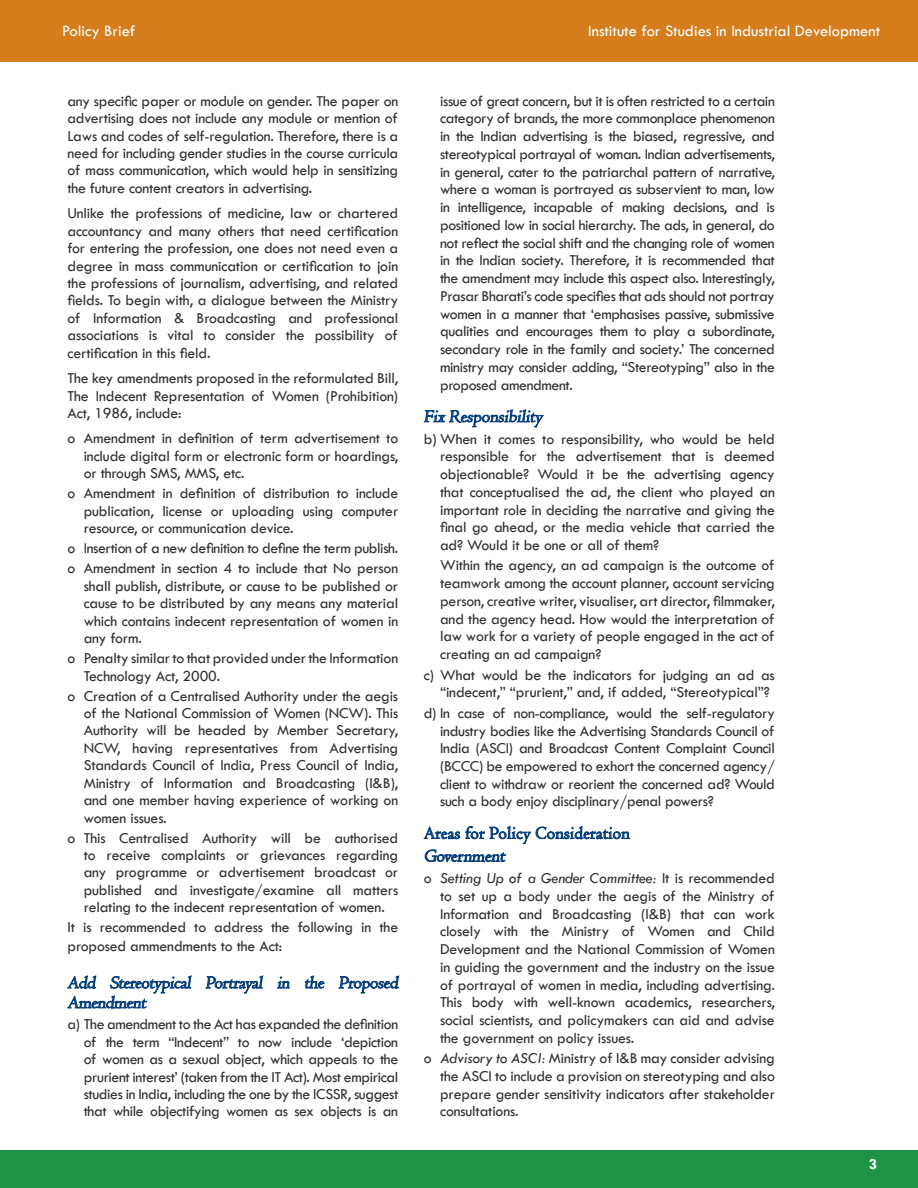
<style>
.page{position:relative;width:918px;height:1188px;background:#fff}
.page>*{position:absolute;margin:0;border:0;box-sizing:border-box;transform-origin:0 0}
.Hd2{font:18px/20px "Centaur";color:#053f7c}
.Hd1{font:18px "Centaur";letter-spacing:.01em;color:#053f7c}
.t1{font:16.5px "Tw Cen";color:#fff}
.NL_list{font:15.75px/17.7px "Tw Cen";letter-spacing:-.01em;color:#312f30;text-align:justify}
.NLpara{font:15.75px/17.4px "Tw Cen";letter-spacing:-.01em;color:#312f30;text-align:justify}
.NLHd1{font:700 15.75px "Tw Cen";color:#fff}
.s1{font-style:italic}
</style>
<div class="page">
<div style="left:0;top:1150px;width:918px;height:38px;background:#1e9245"></div>
<div style="left:0;top:0;width:918px;height:61px;background:#d57c1c"></div>
<svg style="left:206px;top:975px;width:57px;height:19px"></svg>
<svg style="left:277px;top:976px;width:13px;height:13px"></svg>
<svg style="left:305px;top:975px;width:20px;height:14px"></svg>
<svg style="left:339px;top:975px;width:60px;height:19px"></svg>
<svg style="left:67px;top:975px;width:125px;height:34px"></svg>
<svg style="left:424px;top:409px;width:120px;height:18px"></svg>
<svg style="left:424px;top:826px;width:206px;height:37px"></svg>
<p class="t1" style="left:62px;top:21px;width:75px">Policy Brief</p>
<p class="t1" style="left:588px;top:21px;width:294px">Institute for Studies in Industrial Development</p>
<p class="NLpara" style="left:68px;top:92px;width:332px">any specific paper or module on gender. The paper on advertising does not include any module or mention of Laws and codes of self-regulation. Therefore, there is a need for including gender studies in the course curricula of mass communication, which would help in sensitizing the future content creators in advertising.</p>
<p class="NLpara" style="left:68px;top:205px;width:332px">Unlike the professions of medicine, law or chartered accountancy and many others that need certification for entering the profession, one does not need even a degree in mass communication or certification to join the professions of journalism, advertising, and related fields. To begin with, a dialogue between the Ministry of Information &amp; Broadcasting and professional associations is vital to consider the possibility of certification in this field.</p>
<p class="NLpara" style="left:68px;top:369px;width:332px">The key amendments proposed in the reformulated Bill, The Indecent Representation of Women (Prohibition)<br>Act, 1986, include:</p>
<p class="NL_list" style="left:84px;top:430px;width:316px;text-indent:-16px">o Amendment in definition of term advertisement to include digital form or electronic form or hoardings, or through SMS, MMS, etc.</p>
<p class="NL_list" style="left:84px;top:485px;width:316px;text-indent:-16px">o Amendment in definition of distribution to include publication, license or uploading using computer resource, or communication device.</p>
<p class="NL_list" style="left:68px;top:539px;width:332px">o Insertion of a new definition to define the term publish.</p>
<p class="NL_list" style="left:84px;top:560px;width:316px;text-indent:-16px">o Amendment in section 4 to include that No person shall publish, distribute, or cause to be published or cause to be distributed by any means any material which contains indecent representation of women in any form.</p>
<p class="NL_list" style="left:84px;top:649px;width:316px;text-indent:-16px">o Penalty similar to that provided under the Information<br>Technology Act, 2000.</p>
<p class="NL_list" style="left:84px;top:687px;width:316px;text-indent:-16px">o Creation of a Centralised Authority under the aegis of the National Commission of Women (NCW). This Authority will be headed by Member Secretary, NCW, having representatives from Advertising Standards Council of India, Press Council of India, Ministry of Information and Broadcasting (I&amp;B), and one member having experience of working on women issues.</p>
<p class="NL_list" style="left:84px;top:829px;width:316px;text-indent:-16px">o This Centralised Authority will be authorised to receive complaints or grievances regarding any programme or advertisement broadcast or published and investigate/examine all matters relating to the indecent representation of women.</p>
<p class="NLpara" style="left:68px;top:918px;width:332px;line-height:18.3px">It is recommended to address the following in the proposed ammendments to the Act:</p>
<p class="Hd2" style="left:68px;top:972px;width:335px">Add Stereotypical Portrayal in the Proposed<br>Amendment</p>
<p class="NL_list" style="left:84px;top:1016px;width:316px;text-indent:-16px">a) The amendment to the Act has expanded the definition of the term “Indecent” to now include ‘depiction of women as a sexual object, which appeals to the prurient interest’ (taken from the IT Act). Most empirical studies in India, including the one by the ICSSR, suggest that while objectifying women as sex objects is an</p>
<p class="NL_list" style="left:440px;top:92px;width:336px">issue of great concern, but it is often restricted to a certain category of brands, the more commonplace phenomenon in the Indian advertising is the biased, regressive, and stereotypical portrayal of woman. Indian advertisements, in general, cater to the patriarchal pattern of narrative, where a woman is portrayed as subservient to man, low in intelligence, incapable of making decisions, and is positioned low in social hierarchy. The ads, in general, do not reflect the social shift and the changing role of women in the Indian society. Therefore, it is recommended that the amendment may include this aspect also. Interestingly, Prasar Bharati’s code specifies that ads should not portray women in a manner that ‘emphasises passive, submissive qualities and encourages them to play a subordinate, secondary role in the family and society.’ The concerned ministry may consider adding, “Stereotyping” also in the proposed amendment.</p>
<p class="Hd2" style="left:424px;top:406px;width:120px">Fix Responsibility</p>
<p class="NL_list" style="left:440px;top:430px;width:336px;text-indent:-16px">b) When it comes to responsibility, who would be held responsible for the advertisement that is deemed objectionable? Would it be the advertising agency that conceptualised the ad, the client who played an important role in deciding the narrative and giving the final go ahead, or the media vehicle that carried the ad? Would it be one or all of them?</p>
<p class="NL_list" style="left:440px;top:557px;width:336px">Within the agency, an ad campaign is the outcome of teamwork among the account planner, account servicing person, creative writer, visualiser, art director, filmmaker, and the agency head. How would the interpretation of law work for a variety of people engaged in the act of creating an ad campaign?</p>
<p class="NL_list" style="left:440px;top:666px;width:336px;text-indent:-16px">c) What would be the indicators for judging an ad as “indecent,” “prurient,” and, if added, “Stereotypical”?</p>
<p class="NL_list" style="left:440px;top:704px;width:336px;text-indent:-16px">d) In case of non-compliance, would the self-regulatory industry bodies like the Advertising Standards Council of India (ASCI) and Broadcast Content Complaint Council (BCCC) be empowered to exhort the concerned agency/ client to withdraw or reorient the concerned ad? Would such a body enjoy disciplinary/penal powers?</p>
<p class="Hd1" style="left:424px;top:822px;width:207px">Areas for Policy Consideration</p>
<p class="Hd2" style="left:424px;top:846px;width:85px">Government</p>
<p class="NL_list" style="left:440px;top:869px;width:336px;text-indent:-16px">o <span class="s1">Setting Up of a Gender Committee:</span> It is recommended to set up a body under the aegis of the Ministry of Information and Broadcasting (I&amp;B) that can work closely with the Ministry of Women and Child Development and the National Commission of Women in guiding the government and the industry on the issue of portrayal of women in media, including advertising.<br>This body with well-known academics, researchers, social scientists, and policymakers can aid and advise the government on policy issues.</p>
<p class="NL_list" style="left:440px;top:1049px;width:336px;text-indent:-16px">o <span class="s1">Advisory to ASCI:</span> Ministry of I&amp;B may consider advising the ASCI to include a provision on stereotyping and also prepare gender sensitivity indicators after stakeholder consultations.</p>
<p class="NLHd1" style="left:869px;top:1155px;width:10px">3</p>
</div>
